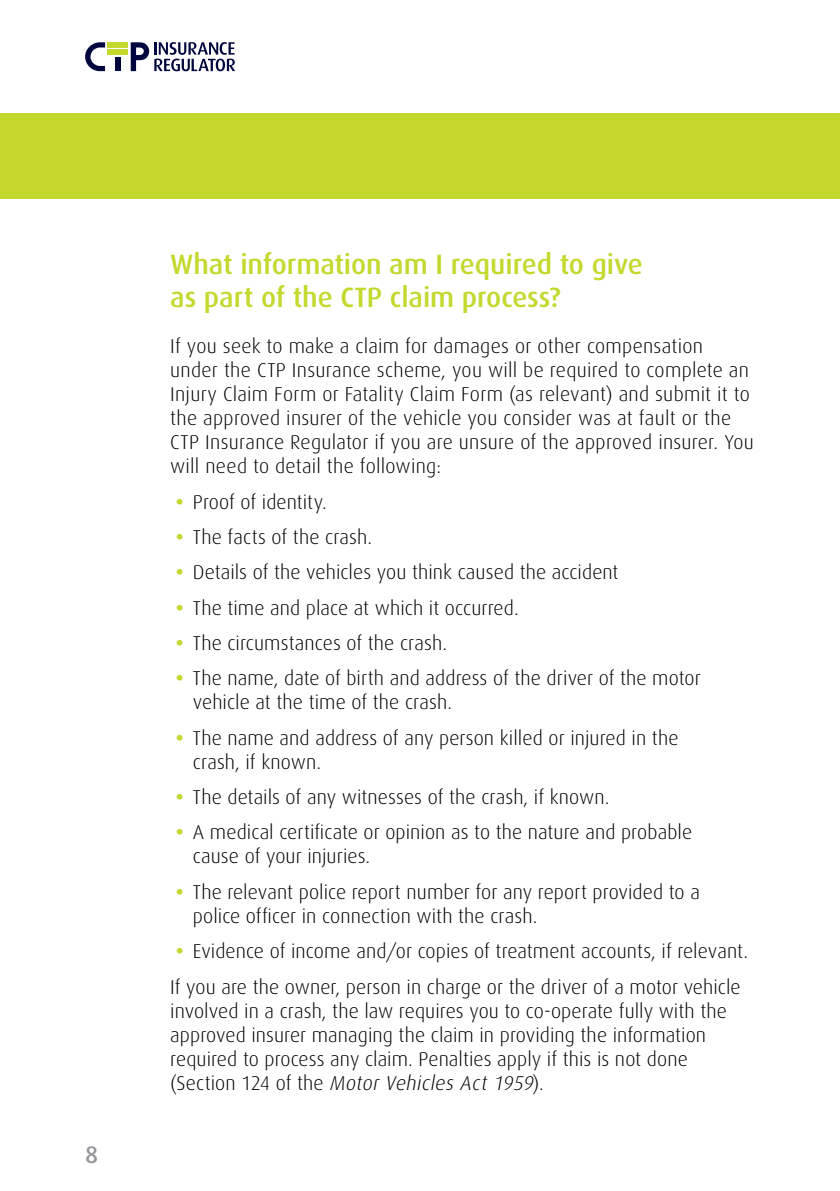
<style>
.page{position:relative;width:840px;height:1191px;background:#fff}
.page>*{position:absolute;margin:0;border:0;box-sizing:border-box;transform-origin:0 0}
.t1{font:500 28px/32px "Dax";letter-spacing:-.005em;color:#c4d82e}
.t2{font:500 24px "Dax";color:#939598}
.t3{font:300 20px/24px "Dax";letter-spacing:.005em;color:#000}
.s1{font-weight:700;color:#c4d82e}
.s2{font-style:italic}
</style>
<div class="page">
<div style="left:0;top:113px;width:839px;height:85px;background:#c4d82e"></div>
<hr style="left:839px;top:113px;width:1px;height:85px;background:#c4d82e">
<div style="left:107px;top:42px;width:21px;height:5px;background:#c4d82e"></div>
<div style="left:115px;top:57px;width:5px;height:14px;background:#00053e"></div>
<svg style="left:85px;top:42px;width:20px;height:29px"></svg>
<div style="left:107px;top:50px;width:21px;height:5px;background:#c4d82e"></div>
<svg style="left:131px;top:42px;width:104px;height:29px"></svg>
<p class="t2" style="left:85px;top:1140px;width:15px">8</p>
<h1 class="t1" style="left:170px;top:249px;width:474px">What information am I required to give as part of the CTP claim process?</h1>
<p class="t3" style="left:170px;top:334px;width:584px">If you seek to make a claim for damages or other compensation under the CTP Insurance scheme, you will be required to complete an Injury Claim Form or Fatality Claim Form (as relevant) and submit it to the approved insurer of the vehicle you consider was at fault or the CTP Insurance Regulator if you are unsure of the approved insurer. You will need to detail the following:</p>
<p class="t3" style="left:176px;top:490px;width:152px"><span class="s1">•</span> Proof of identity.</p>
<p class="t3" style="left:176px;top:525px;width:197px"><span class="s1">•</span> The facts of the crash.</p>
<p class="t3" style="left:176px;top:560px;width:444px"><span class="s1">•</span> Details of the vehicles you think caused the accident</p>
<p class="t3" style="left:176px;top:596px;width:344px"><span class="s1">•</span> The time and place at which it occurred.</p>
<p class="t3" style="left:176px;top:631px;width:272px"><span class="s1">•</span> The circumstances of the crash.</p>
<p class="t3" style="left:193px;top:666px;width:509px;text-indent:-17px"><span class="s1">•</span> The name, date of birth and address of the driver of the motor vehicle at the time of the crash.</p>
<p class="t3" style="left:193px;top:726px;width:487px;text-indent:-17px"><span class="s1">•</span> The name and address of any person killed or injured in the crash, if known.</p>
<p class="t3" style="left:176px;top:785px;width:435px"><span class="s1">•</span> The details of any witnesses of the crash, if known.</p>
<p class="t3" style="left:193px;top:820px;width:500px;text-indent:-17px"><span class="s1">•</span> A medical certificate or opinion as to the nature and probable cause of your injuries.</p>
<p class="t3" style="left:193px;top:880px;width:508px;text-indent:-17px"><span class="s1">•</span> The relevant police report number for any report provided to a police officer in connection with the crash.</p>
<p class="t3" style="left:170px;top:933px;width:579px;line-height:35.4px"><span class="s1">•</span> Evidence of income and/or copies of treatment accounts, if relevant.<br>If you are the owner, person in charge or the driver of a motor vehicle</p>
<p class="t3" style="left:170px;top:998px;width:558px">involved in a crash, the law requires you to co-operate fully with the approved insurer managing the claim in providing the information required to process any claim. Penalties apply if this is not done<br>(S e c t i o n 124 o f t h e <span class="s2">Motor Vehicles Act 1959</span>).</p>
</div>
